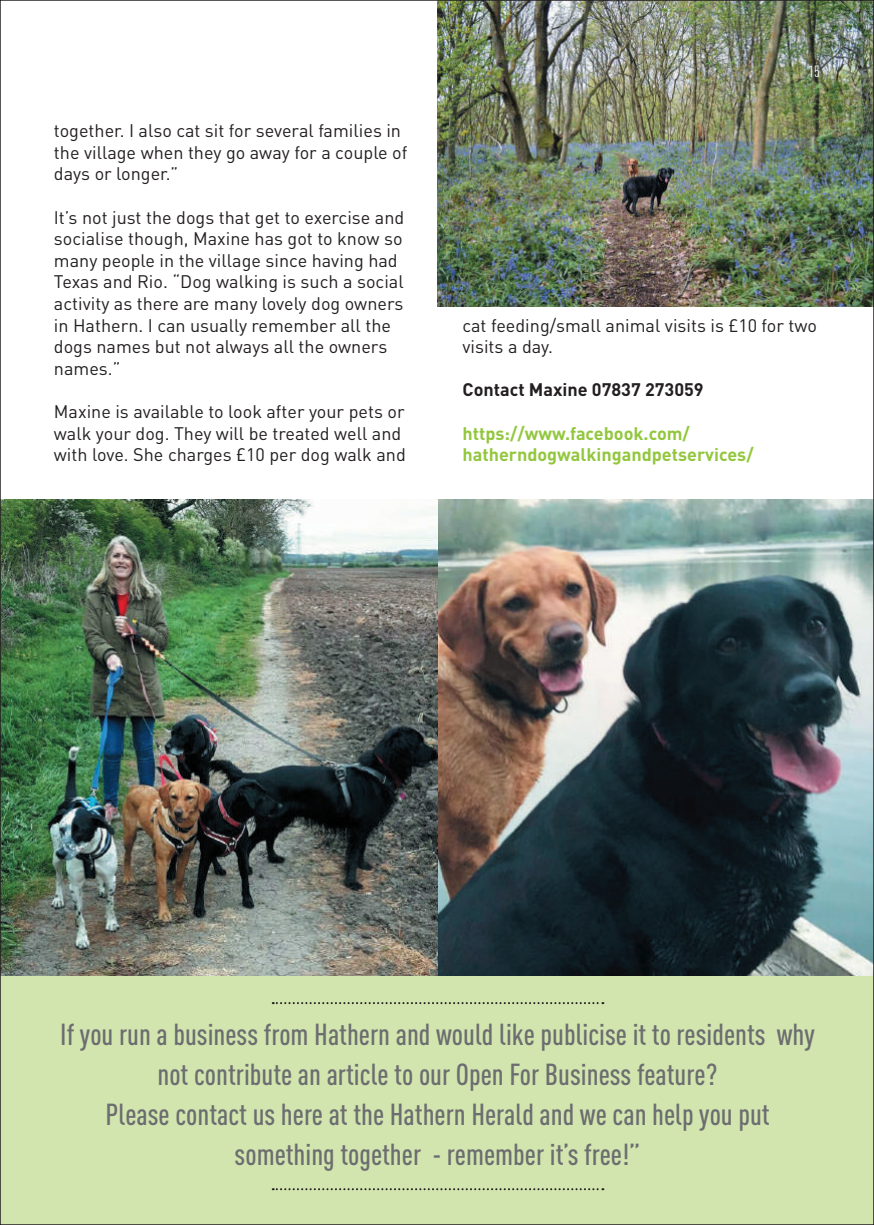
<style>
.page{position:relative;width:874px;height:1225px;background:#fff}
.page>*{position:absolute;margin:0;border:0;box-sizing:border-box;transform-origin:0 0}
.t1{font:500 30px/40px "DIN Cond";color:#6c6d70;text-align:center}
.t2{font:18px/21.6px "DIN";color:#231f20}
.t3{font:700 18px/21.6px "DIN";color:#92c73d}
.t4{font:700 18px "DIN";color:#231f20}
.t5{font:16px "DIN Cond";color:#fff}
</style>
<div class="page">
<img style="left:437px;top:2px;width:434px;height:304px">
<img style="left:2px;top:499px;width:869px;height:477px">
<div style="left:1px;top:976px;width:872px;height:248px;background:#d2e5ae"></div>
<svg style="left:272px;top:1002px;width:331px;height:2px"></svg>
<svg style="left:272px;top:1188px;width:331px;height:2px"></svg>
<p class="t2" style="left:54px;top:119px;width:355px">together. I also cat sit for several families in the village when they go away for a couple of days or longer.”</p>
<p class="t2" style="left:54px;top:206px;width:352px">It’s not just the dogs that get to exercise and socialise though, Maxine has got to know so many people in the village since having had Texas and Rio. “Dog walking is such a social activity as there are many lovely dog owners in Hathern. I can usually remember all the dogs names but not always all the owners names.”</p>
<p class="t2" style="left:54px;top:400px;width:353px">Maxine is available to look after your pets or walk your dog. They will be treated well and with love. She charges £10 per dog walk and</p>
<p class="t5" style="left:808px;top:62px;width:13px">15</p>
<p class="t2" style="left:462px;top:314px;width:356px">cat feeding/small animal visits is £10 for two visits a day.</p>
<p class="t4" style="left:462px;top:378px;width:242px">Contact Maxine 07837 273059</p>
<p class="t3" style="left:462px;top:421px;width:292px">https://www.facebook.com/ hatherndogwalkingandpetservices/</p>
<p class="t1" style="left:60px;top:1013px;width:755px">If you run a business from Hathern and would like publicise it to residents why not contribute an article to our Open For Business feature?<br>Please contact us here at the Hathern Herald and we can help you put something together - remember it’s free!”</p>
</div>
